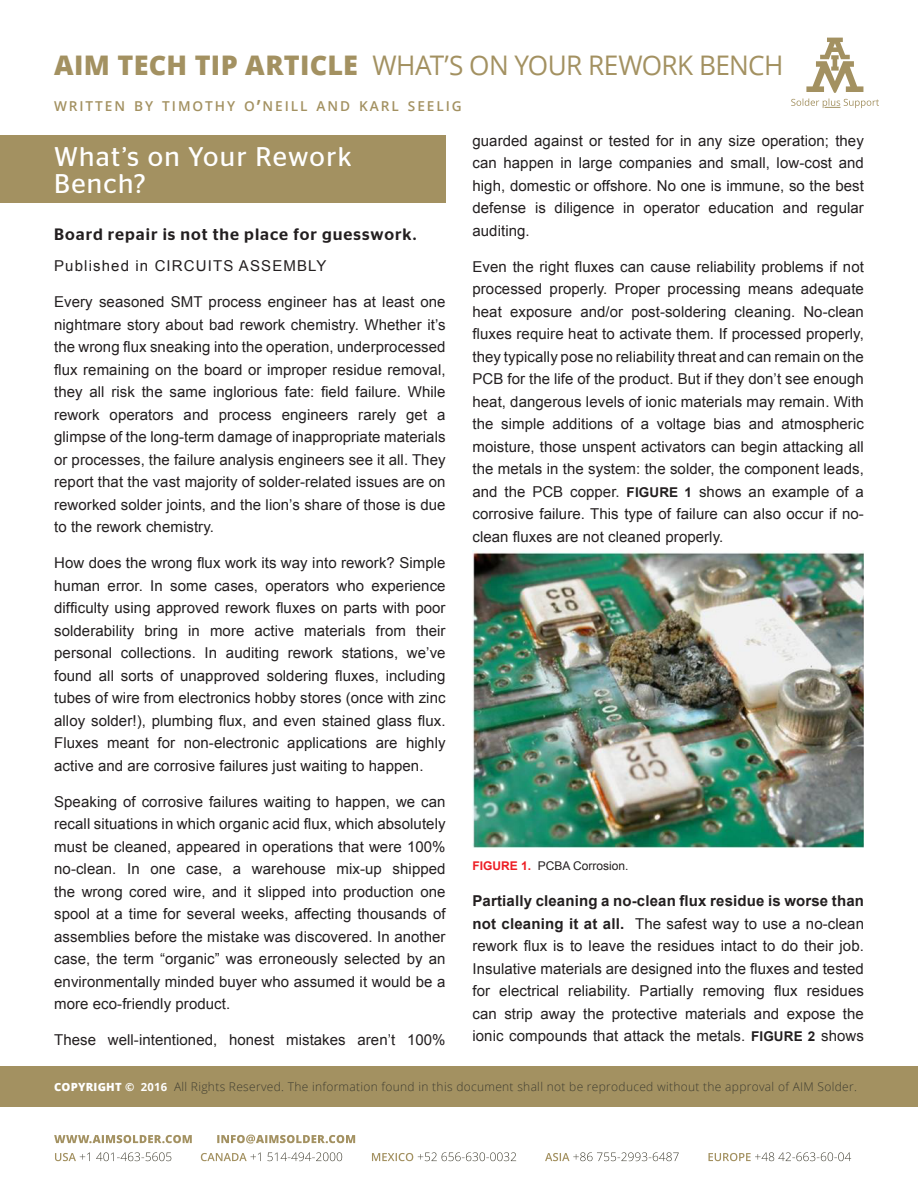
<style>
.page{position:relative;width:918px;height:1188px;background:#fff}
.page>*{position:absolute;margin:0;border:0;box-sizing:border-box;transform-origin:0 0}
.t1{font:27px "Open Sans";letter-spacing:-.025em;color:#a39161}
.t2{font:27px/27px "Stag Sans";letter-spacing:.05em;color:#fff}
.t3{font:500 16.5px "Stag Sans";letter-spacing:.06em;color:#231f20}
.t4{font:15px/22.5px "Arial";letter-spacing:.005em;color:#231f20;text-align:justify}
.t5{font:15px "Arial";letter-spacing:.075em;color:#231f20}
.t6{font:600 13.65px "Open Sans";letter-spacing:.145em;color:#a39161}
.t7{font:300 12px "Open Sans";letter-spacing:.025em;color:#403e31}
.t8{font:12px "Arial";color:#231f20}
.s1{font-weight:800}
.s2{font-size:19.5px}
.s3{font-weight:700;font-size:13.5px}
.s4{font-weight:700;color:#ed1d24}
.s5{font-weight:700}
.s6{font-weight:800;font-size:11.25px;color:#fff}
.s7{font-weight:700;font-size:11.25px;color:#fff}
</style>
<div class="page">
<div style="left:0;top:135px;width:446px;height:67px;background:#a39161"></div>
<div style="left:0;top:1066px;width:918px;height:41px;background:#a39161"></div>
<svg style="left:791px;top:38px;width:88px;height:70px"></svg>
<svg style="left:708px;top:1152px;width:143px;height:9px"></svg>
<svg style="left:545px;top:1152px;width:134px;height:9px"></svg>
<svg style="left:372px;top:1152px;width:144px;height:9px"></svg>
<svg style="left:201px;top:1152px;width:141px;height:9px"></svg>
<svg style="left:55px;top:1152px;width:116px;height:9px"></svg>
<svg style="left:54px;top:1135px;width:301px;height:9px"></svg>
<img style="left:472px;top:550px;width:392px;height:297px">
<h1 class="t1" style="left:54px;top:46px;width:731px"><span class="s1">AIM TECH TIP ARTICLE</span> WHAT’S ON YOUR REWORK BENCH</h1>
<p class="t6" style="left:54px;top:96px;width:409px">WRITTEN BY TIMOTHY O<span class="s2">’</span>NEILL AND KARL SEELIG</p>
<h1 class="t2" style="left:54px;top:143px;width:299px">What’s on Your Rework<br>Bench?</h1>
<p class="t4" style="left:472px;top:130px;width:393px">guarded against or tested for in any size operation; they can happen in large companies and small, low-cost and high, domestic or offshore. No one is immune, so the best defense is diligence in operator education and regular auditing.</p>
<p class="t4" style="left:472px;top:256px;width:393px">Even the right fluxes can cause reliability problems if not processed properly. Proper processing means adequate heat exposure and/or post-soldering cleaning. No-clean fluxes require heat to activate them. If processed properly, they typically pose no reliability threat and can remain on the PCB for the life of the product. But if they don’t see enough heat, dangerous levels of ionic materials may remain. With the simple additions of a voltage bias and atmospheric moisture, those unspent activators can begin attacking all the metals in the system: the solder, the component leads, and the PCB copper. <span class="s3">FIGURE 1</span> shows an example of a corrosive failure. This type of failure can also occur if no&shy;clean fluxes are not cleaned properly.</p>
<p class="t3" style="left:54px;top:225px;width:364px">Board repair is not the place for guesswork.</p>
<p class="t5" style="left:54px;top:256px;width:274px">Published in CIRCUITS ASSEMBLY</p>
<p class="t4" style="left:54px;top:291px;width:393px">Every seasoned SMT process engineer has at least one nightmare story about bad rework chemistry. Whether it’s the wrong flux sneaking into the operation, underprocessed flux remaining on the board or improper residue removal, they all risk the same inglorious fate: field failure. While rework operators and process engineers rarely get a glimpse of the long-term damage of inappropriate materials or processes, the failure analysis engineers see it all. They report that the vast majority of solder-related issues are on reworked solder joints, and the lion’s share of those is due to the rework chemistry.</p>
<p class="t4" style="left:54px;top:552px;width:393px">How does the wrong flux work its way into rework? Simple human error. In some cases, operators who experience difficulty using approved rework fluxes on parts with poor solderability bring in more active materials from their personal collections. In auditing rework stations, we’ve found all sorts of unapproved soldering fluxes, including tubes of wire from electronics hobby stores (once with zinc alloy solder!), plumbing flux, and even stained glass flux.<br>Fluxes meant for non-electronic applications are highly active and are corrosive failures just waiting to happen.</p>
<p class="t4" style="left:54px;top:791px;width:393px">Speaking of corrosive failures waiting to happen, we can recall situations in which organic acid flux, which absolutely must be cleaned, appeared in operations that were 100% no-clean. In one case, a warehouse mix-up shipped the wrong cored wire, and it slipped into production one spool at a time for several weeks, affecting thousands of assemblies before the mistake was discovered. In another case, the term “organic” was erroneously selected by an environmentally minded buyer who assumed it would be a more eco-friendly product.</p>
<p class="t4" style="left:54px;top:1029px;width:393px">These well-intentioned, honest mistakes aren’t 100%</p>
<p class="t8" style="left:472px;top:858px;width:158px"><span class="s4">FIGURE 1.</span> PCBA Corrosion.</p>
<p class="t4" style="left:472px;top:890px;width:393px"><span class="s5">Partially cleaning a no-clean flux residue is worse than not cleaning it at all.</span> The safest way to use a no-clean rework flux is to leave the residues intact to do their job.<br>Insulative materials are designed into the fluxes and tested for electrical reliability. Partially removing flux residues can strip away the protective materials and expose the ionic compounds that attack the metals. <span class="s3">FIGURE 2</span> shows</p>
<p class="t7" style="left:54px;top:1079px;width:804px"><span class="s6">COPYRIGHT</span> <span class="s7">© 2016</span> All Rights Reserved. The information found in this document shall not be reproduced without the approval of AIM Solder.</p>
</div>
